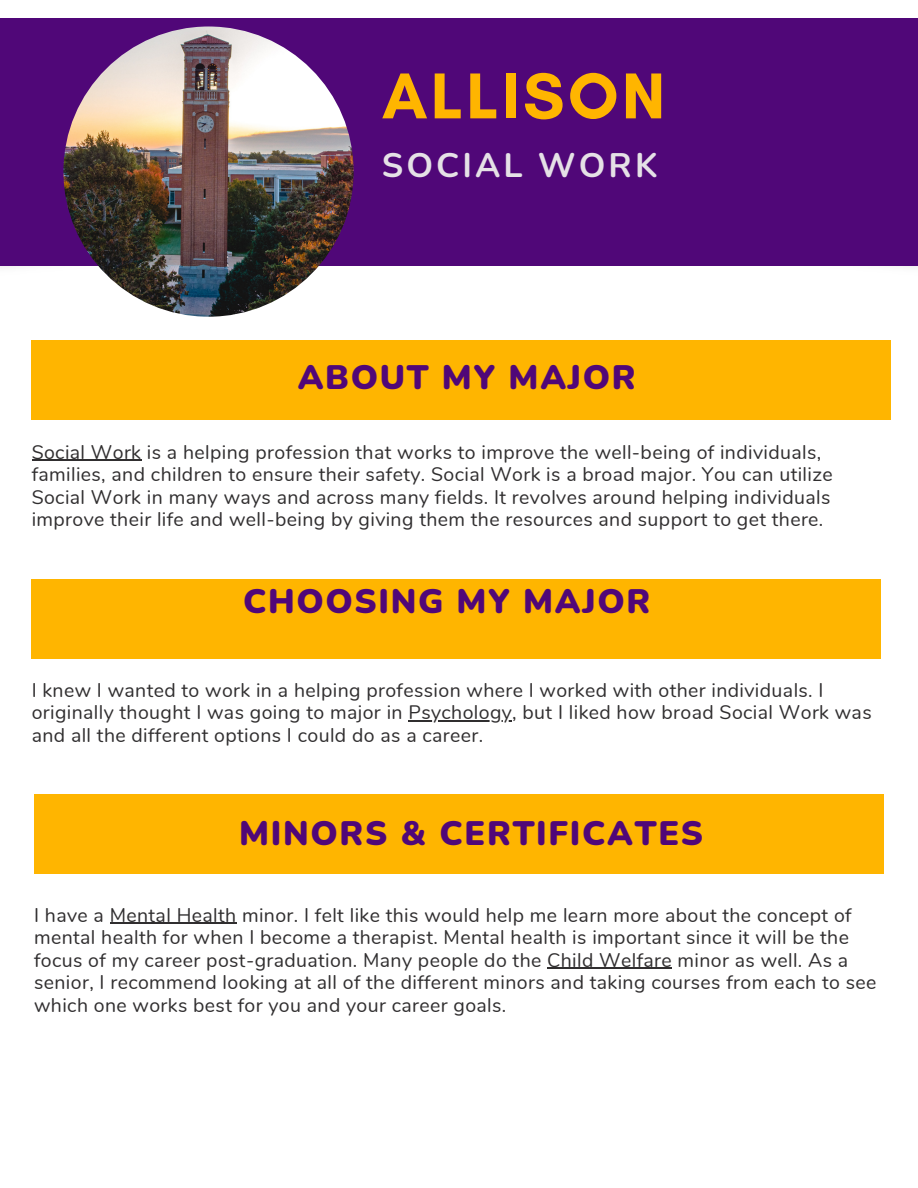
<style>
.page{position:relative;width:918px;height:1188px;background:#fff}
.page>*{position:absolute;margin:0;border:0;box-sizing:border-box;transform-origin:0 0}
.t1{font:700 66px "Glacial Indifference";letter-spacing:.05em;color:#ffb500}
.t2{font:700 34.05px "Nunito";letter-spacing:.09em;color:#e5e1e6}
.t3{font:900 33.9px "Nunito";letter-spacing:.05em;color:#500778}
.t4{font:19.5px/22.5px "Nunito";letter-spacing:.02em;color:#302e2f}
</style>
<div class="page">
<div style="left:0;top:18px;width:918px;height:248px;background:#500778"></div>
<img style="left:63px;top:26px;width:291px;height:291px;border-radius:50%">
<div style="left:32px;top:340px;width:859px;height:80px;background:#ffb500"></div>
<div style="left:32px;top:579px;width:849px;height:79px;background:#ffb500"></div>
<div style="left:34px;top:794px;width:849px;height:80px;background:#ffb500"></div>
<hr style="left:32px;top:460px;width:109px;height:1px;background:#302e2f">
<hr style="left:408px;top:720px;width:104px;height:2px;background:#302e2f">
<hr style="left:110px;top:923px;width:127px;height:1px;background:#302e2f">
<hr style="left:547px;top:968px;width:125px;height:1px;background:#302e2f">
<p class="t1" style="left:382px;top:56px;width:285px">ALLISON</p>
<p class="t2" style="left:382px;top:143px;width:277px">SOCIAL WORK</p>
<p class="t3" style="left:298px;top:355px;width:340px">ABOUT MY MAJOR</p>
<p class="t4" style="left:32px;top:441px;width:803px">Social Work is a helping profession that works to improve the well-being of individuals, families, and children to ensure their safety. Social Work is a broad major. You can utilize Social Work in many ways and across many fields. It revolves around helping individuals improve their life and well-being by giving them the resources and support to get there.</p>
<p class="t3" style="left:243px;top:579px;width:409px">CHOOSING MY MAJOR</p>
<p class="t4" style="left:32px;top:679px;width:842px">I knew I wanted to work in a helping profession where I worked with other individuals. I originally thought I was going to major in Psychology, but I liked how broad Social Work was and all the different options I could do as a career.</p>
<p class="t3" style="left:239px;top:811px;width:466px">MINORS &amp; CERTIFICATES</p>
<p class="t4" style="left:34px;top:904px;width:844px">I have a Mental Health minor. I felt like this would help me learn more about the concept of mental health for when I become a therapist. Mental health is important since it will be the focus of my career post-graduation. Many people do the Child Welfare minor as well. As a senior, I recommend looking at all of the different minors and taking courses from each to see which one works best for you and your career goals.</p>
</div>
